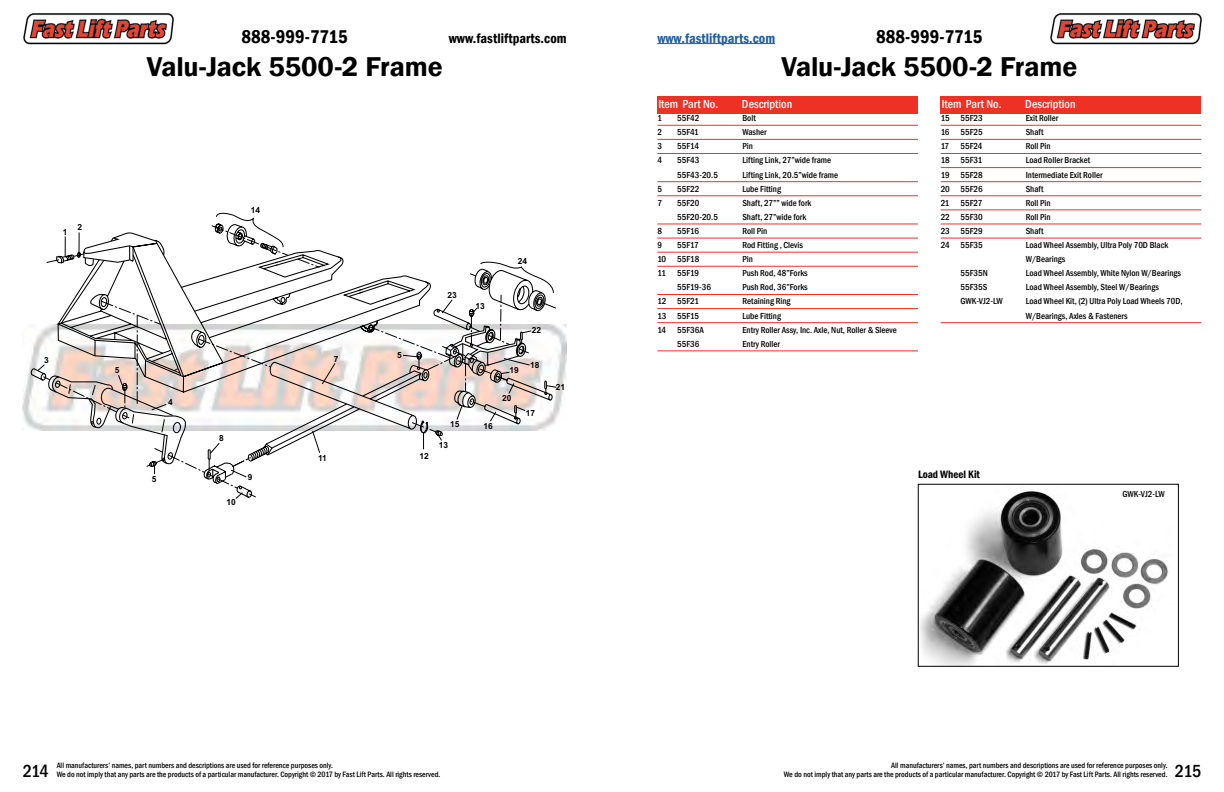
<style>
.page{position:relative;width:1224px;height:792px;background:#fff}
.page>*{position:absolute;margin:0;border:0;box-sizing:border-box;transform-origin:0 0}
.t1{font:600 28px "Franklin Gothic";letter-spacing:-.005em;color:#000}
.t2{font:600 condensed 19px "Franklin Gothic";color:#000}
.t3{font:500 condensed 18px "Franklin Gothic";letter-spacing:-.045em;color:#000}
.t4{font:600 condensed 14px "Franklin Gothic";color:#000}
.t5{font:600 condensed 14px "Franklin Gothic";color:#215e9e}
.t6{font:500 condensed 12px "Franklin Gothic";color:#fff}
.t7{font:600 condensed 11px "Franklin Gothic";color:#000}
.t8{font:500 condensed 9px/14.1px "Franklin Gothic";color:#000}
.t9{font:700 8.4px "Arial";color:#010101}
.t10{font:500 condensed 8px/9px "Franklin Gothic";color:#000;text-align:right}
</style>
<div class="page">
<img style="left:23px;top:13px;width:151px;height:31px">
<hr style="left:657px;top:43px;width:118px;height:1px;background:#215e9e">
<img style="left:1050px;top:13px;width:152px;height:31px">
<img style="left:23px;top:324px;width:544px;height:107px">
<div style="left:657px;top:96px;width:261px;height:17px;background:#ee3124"></div>
<div style="left:941px;top:96px;width:260px;height:17px;background:#ee3124"></div>
<hr style="left:657px;top:125px;width:261px;height:1px;background:#ee3124">
<hr style="left:657px;top:139px;width:261px;height:1px;background:#ee3124">
<hr style="left:657px;top:153px;width:261px;height:1px;background:#ee3124">
<hr style="left:657px;top:181px;width:261px;height:1px;background:#ee3124">
<hr style="left:657px;top:196px;width:261px;height:1px;background:#ee3124">
<hr style="left:657px;top:224px;width:261px;height:1px;background:#ee3124">
<hr style="left:657px;top:238px;width:261px;height:1px;background:#ee3124">
<hr style="left:657px;top:252px;width:261px;height:1px;background:#ee3124">
<hr style="left:657px;top:266px;width:261px;height:1px;background:#ee3124">
<hr style="left:657px;top:294px;width:261px;height:1px;background:#ee3124">
<hr style="left:657px;top:308px;width:261px;height:1px;background:#ee3124">
<hr style="left:657px;top:322px;width:261px;height:1px;background:#ee3124">
<hr style="left:657px;top:351px;width:261px;height:1px;background:#ee3124">
<hr style="left:941px;top:125px;width:260px;height:1px;background:#ee3124">
<hr style="left:941px;top:139px;width:260px;height:1px;background:#ee3124">
<hr style="left:941px;top:153px;width:260px;height:1px;background:#ee3124">
<hr style="left:941px;top:167px;width:260px;height:1px;background:#ee3124">
<hr style="left:941px;top:181px;width:260px;height:1px;background:#ee3124">
<hr style="left:941px;top:196px;width:260px;height:1px;background:#ee3124">
<hr style="left:941px;top:210px;width:260px;height:1px;background:#ee3124">
<hr style="left:941px;top:224px;width:260px;height:1px;background:#ee3124">
<hr style="left:941px;top:238px;width:260px;height:1px;background:#ee3124">
<hr style="left:941px;top:322px;width:260px;height:1px;background:#ee3124">
<svg style="left:31px;top:212px;width:526px;height:287px"></svg>
<img style="left:920px;top:491px;width:248px;height:174px">
<div style="left:918px;top:484px;width:261px;height:183px;border:1px solid #000"></div>
<h2 class="t2" style="left:241px;top:23px;width:108px">888-999-7715</h2>
<h3 class="t4" style="left:449px;top:28px;width:119px">www.fastliftparts.com</h3>
<h3 class="t5" style="left:657px;top:28px;width:119px">www.fastliftparts.com</h3>
<h2 class="t2" style="left:876px;top:23px;width:108px">888-999-7715</h2>
<p class="t9" style="left:63px;top:226px;width:6px">1</p>
<p class="t9" style="left:78px;top:222px;width:6px">2</p>
<p class="t9" style="left:44px;top:355px;width:6px">3</p>
<p class="t9" style="left:115px;top:365px;width:6px">5</p>
<h1 class="t1" style="left:147px;top:50px;width:297px">Valu-Jack 5500-2 Frame</h1>
<h1 class="t1" style="left:781px;top:50px;width:297px">Valu-Jack 5500-2 Frame</h1>
<p class="t9" style="left:251px;top:205px;width:11px">14</p>
<p class="t9" style="left:168px;top:397px;width:6px">4</p>
<p class="t9" style="left:219px;top:433px;width:6px">8</p>
<p class="t9" style="left:152px;top:473px;width:6px">5</p>
<p class="t9" style="left:248px;top:471px;width:6px">9</p>
<p class="t9" style="left:227px;top:497px;width:11px">10</p>
<p class="t9" style="left:334px;top:354px;width:6px">7</p>
<p class="t9" style="left:318px;top:452px;width:10px">11</p>
<p class="t9" style="left:397px;top:350px;width:6px">5</p>
<p class="t9" style="left:448px;top:289px;width:11px">23</p>
<p class="t9" style="left:475px;top:301px;width:11px">13</p>
<p class="t9" style="left:518px;top:256px;width:11px">24</p>
<p class="t9" style="left:532px;top:324px;width:11px">22</p>
<p class="t9" style="left:419px;top:451px;width:11px">12</p>
<p class="t9" style="left:450px;top:418px;width:11px">15</p>
<p class="t9" style="left:484px;top:421px;width:11px">16</p>
<p class="t9" style="left:439px;top:439px;width:11px">13</p>
<p class="t9" style="left:509px;top:364px;width:11px">19</p>
<p class="t9" style="left:502px;top:392px;width:11px">20</p>
<p class="t9" style="left:530px;top:360px;width:11px">18</p>
<p class="t9" style="left:526px;top:407px;width:11px">17</p>
<p class="t9" style="left:556px;top:381px;width:11px">21</p>
<h3 class="t6" style="left:658px;top:96px;width:61px">Item Part No.</h3>
<h3 class="t6" style="left:742px;top:96px;width:52px">Description</h3>
<h3 class="t6" style="left:942px;top:96px;width:61px">Item Part No.</h3>
<h3 class="t6" style="left:1025px;top:96px;width:52px">Description</h3>
<p class="t8" style="left:657px;top:111px;width:6px">1</p>
<p class="t8" style="left:677px;top:111px;width:24px">55F42</p>
<p class="t8" style="left:742px;top:111px;width:15px">Bolt</p>
<p class="t8" style="left:657px;top:125px;width:6px">2</p>
<p class="t8" style="left:677px;top:125px;width:23px">55F41</p>
<p class="t8" style="left:742px;top:125px;width:26px">Washer</p>
<p class="t8" style="left:657px;top:139px;width:6px">3</p>
<p class="t8" style="left:677px;top:139px;width:23px">55F14</p>
<p class="t8" style="left:742px;top:139px;width:12px">Pin</p>
<p class="t8" style="left:657px;top:153px;width:6px">4</p>
<p class="t8" style="left:677px;top:153px;width:24px">55F43</p>
<p class="t8" style="left:742px;top:153px;width:90px">Lifting Link, 27”wide frame</p>
<p class="t8" style="left:677px;top:167px;width:42px">55F43-20.5</p>
<p class="t8" style="left:742px;top:167px;width:97px">Lifting Link, 20.5”wide frame</p>
<p class="t8" style="left:657px;top:182px;width:6px">5</p>
<p class="t8" style="left:677px;top:182px;width:24px">55F22</p>
<p class="t8" style="left:742px;top:182px;width:40px">Lube Fitting</p>
<p class="t8" style="left:657px;top:196px;width:6px">7</p>
<p class="t8" style="left:677px;top:196px;width:24px">55F20</p>
<p class="t8" style="left:742px;top:196px;width:71px">Shaft, 27”” wide fork</p>
<p class="t8" style="left:677px;top:210px;width:42px">55F20-20.5</p>
<p class="t8" style="left:742px;top:210px;width:65px">Shaft, 27”wide fork</p>
<p class="t8" style="left:657px;top:224px;width:6px">8</p>
<p class="t8" style="left:677px;top:224px;width:23px">55F16</p>
<p class="t8" style="left:742px;top:224px;width:27px">Roll Pin</p>
<p class="t8" style="left:657px;top:238px;width:6px">9</p>
<p class="t8" style="left:677px;top:238px;width:23px">55F17</p>
<p class="t8" style="left:742px;top:238px;width:62px">Rod Fitting , Clevis</p>
<p class="t8" style="left:657px;top:252px;width:43px">10 55F18</p>
<p class="t8" style="left:742px;top:252px;width:12px">Pin</p>
<p class="t8" style="left:657px;top:266px;width:43px">11 55F19</p>
<p class="t8" style="left:742px;top:266px;width:67px">Push Rod, 48”Forks</p>
<p class="t8" style="left:677px;top:280px;width:35px">55F19-36</p>
<p class="t8" style="left:742px;top:280px;width:67px">Push Rod, 36”Forks</p>
<p class="t8" style="left:657px;top:294px;width:43px">12 55F21</p>
<p class="t8" style="left:742px;top:294px;width:50px">Retaining Ring</p>
<p class="t8" style="left:657px;top:308px;width:43px">13 55F15</p>
<p class="t8" style="left:742px;top:308px;width:40px">Lube Fitting</p>
<p class="t8" style="left:657px;top:323px;width:48px">14 55F36A</p>
<p class="t8" style="left:742px;top:323px;width:156px">Entry Roller Assy, Inc. Axle, Nut, Roller &amp; Sleeve</p>
<p class="t8" style="left:677px;top:337px;width:24px">55F36</p>
<p class="t8" style="left:742px;top:337px;width:39px">Entry Roller</p>
<p class="t8" style="left:941px;top:111px;width:44px">15 55F23</p>
<p class="t8" style="left:1026px;top:111px;width:34px">Exit Roller</p>
<p class="t8" style="left:941px;top:125px;width:44px">16 55F25</p>
<p class="t8" style="left:1026px;top:125px;width:19px">Shaft</p>
<p class="t8" style="left:941px;top:139px;width:10px">17</p>
<p class="t8" style="left:961px;top:139px;width:23px">55F24</p>
<p class="t8" style="left:1026px;top:139px;width:27px">Roll Pin</p>
<p class="t8" style="left:941px;top:153px;width:43px">18 55F31</p>
<p class="t8" style="left:1026px;top:153px;width:66px">Load Roller Bracket</p>
<p class="t8" style="left:941px;top:167px;width:44px">19 55F28</p>
<p class="t8" style="left:1026px;top:167px;width:78px">Intermediate Exit Roller</p>
<p class="t8" style="left:941px;top:182px;width:44px">20 55F26</p>
<p class="t8" style="left:1026px;top:182px;width:19px">Shaft</p>
<p class="t8" style="left:941px;top:196px;width:43px">21 55F27</p>
<p class="t8" style="left:1026px;top:196px;width:27px">Roll Pin</p>
<p class="t8" style="left:941px;top:210px;width:44px">22 55F30</p>
<p class="t8" style="left:1026px;top:210px;width:27px">Roll Pin</p>
<p class="t8" style="left:941px;top:224px;width:44px">23 55F29</p>
<p class="t8" style="left:1026px;top:224px;width:19px">Shaft</p>
<p class="t8" style="left:941px;top:238px;width:44px">24 55F35</p>
<p class="t8" style="left:1026px;top:238px;width:144px">Load Wheel Assembly, Ultra Poly 70D Black<br>W/Bearings</p>
<p class="t8" style="left:961px;top:266px;width:29px">55F35N</p>
<p class="t8" style="left:1026px;top:266px;width:157px">Load Wheel Assembly, White Nylon W/Bearings</p>
<p class="t8" style="left:961px;top:280px;width:28px">55F35S</p>
<p class="t8" style="left:1026px;top:280px;width:135px">Load Wheel Assembly, Steel W/Bearings</p>
<p class="t8" style="left:961px;top:294px;width:44px">GWK-VJ2-LW</p>
<p class="t8" style="left:1026px;top:294px;width:158px">Load Wheel Kit, (2) Ultra Poly Load Wheels 70D,<br>W/Bearings, Axles &amp; Fasteners</p>
<p class="t7" style="left:918px;top:467px;width:64px">Load Wheel Kit</p>
<p class="t8" style="left:1122px;top:487px;width:44px">GWK-VJ2-LW</p>
<h3 class="t3" style="left:23px;top:759px;width:28px">214</h3>
<p class="t10" style="left:57px;top:769px;width:385px">We do not imply that any parts are the products of a particular manufacturer. Copyright © 2017 by Fast Lift Parts. All rights reserved.</p>
<p class="t10" style="left:784px;top:760px;width:385px">All manufacturers’ names, part numbers and descriptions are used for reference purposes only.<br>We do not imply that any parts are the products of a particular manufacturer. Copyright © 2017 by Fast Lift Parts. All rights reserved.</p>
<h3 class="t3" style="left:1175px;top:759px;width:28px">215</h3>
<p class="t10" style="left:57px;top:760px;width:278px">All manufacturers’ names, part numbers and descriptions are used for reference purposes only.</p>
</div>
